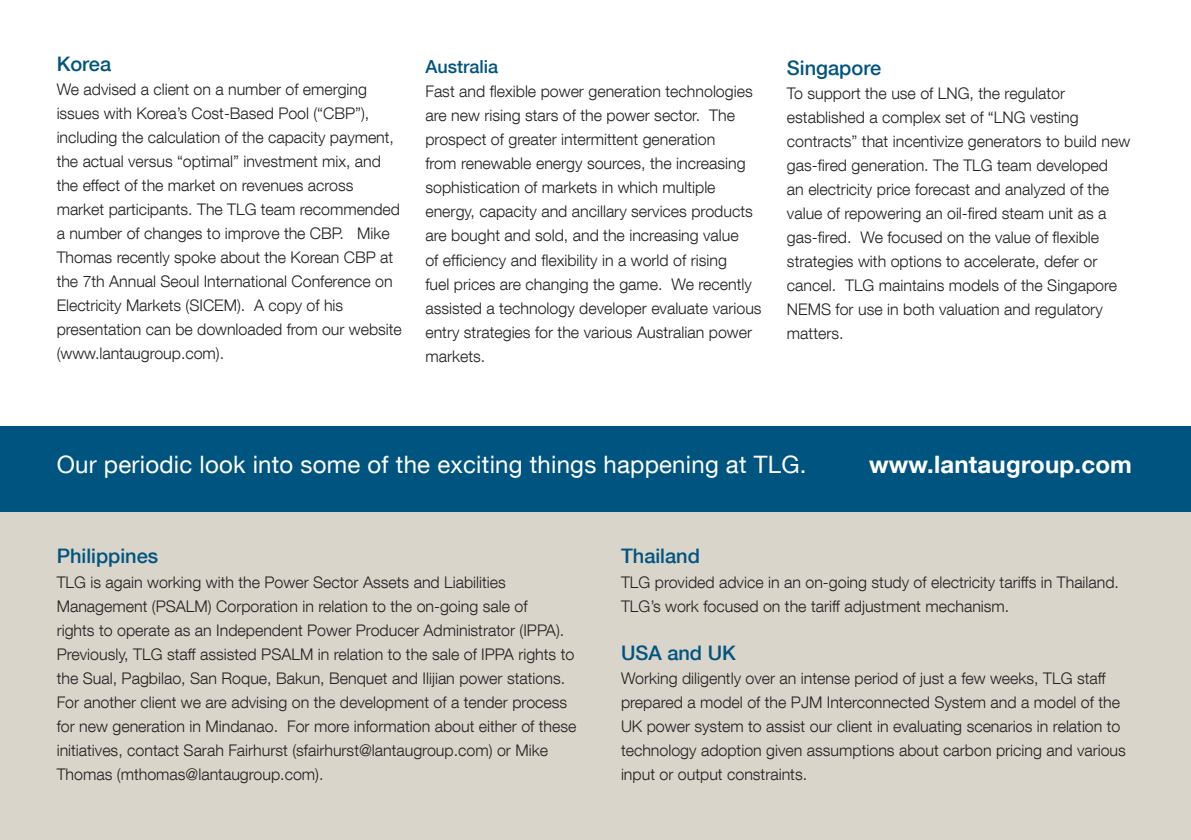
<style>
.page{position:relative;width:1191px;height:840px;background:#fff}
.page>*{position:absolute;margin:0;border:0;box-sizing:border-box;transform-origin:0 0}
.In_this_issue_summar{font:24px "Helvetica Neue LT Com";letter-spacing:.01em;color:#fff}
.In_this_issue_summar-2{font:700 24px "Helvetica Neue LT Com";letter-spacing:.01em;color:#fff}
.Body{font:500 20px "Helvetica Neue LT Com";color:#005480}
.Body-2{font:500 18px "Helvetica Neue LT Com";color:#005480}
.Body-3{font:300 16px/24px "Helvetica Neue LT Com";color:#231f20}
.Heading2{font:300 16px/24px "Helvetica Neue LT Com";color:#231f20}
</style>
<div class="page">
<div style="left:0;top:485px;width:1191px;height:354px;background:#dad5ca"></div>
<div style="left:0;top:426px;width:1191px;height:85px;background:#005480"></div>
<p class="Body" style="left:57px;top:52px;width:56px">Korea</p>
<p class="Heading2" style="left:57px;top:77px;width:347px">We advised a client on a number of emerging issues with Korea’s Cost-Based Pool (“CBP”), including the calculation of the capacity payment, the actual versus “optimal” investment mix, and the effect of the market on revenues across market participants. The TLG team recommended a number of changes to improve the CBP. Mike Thomas recently spoke about the Korean CBP at the 7th Annual Seoul International Conference on Electricity Markets (SICEM). A copy of his presentation can be downloaded from our website (www.lantaugroup.com).</p>
<p class="Body-2" style="left:425px;top:56px;width:74px">Australia</p>
<p class="Body-3" style="left:425px;top:79px;width:338px">Fast and flexible power generation technologies are new rising stars of the power sector. The prospect of greater intermittent generation<br>from renewable energy sources, the increasing sophistication of markets in which multiple energy, capacity and ancillary services products are bought and sold, and the increasing value<br>of efficiency and flexibility in a world of rising<br>fuel prices are changing the game. We recently assisted a technology developer evaluate various entry strategies for the various Australian power markets.</p>
<p class="Body" style="left:787px;top:55px;width:96px">Singapore</p>
<p class="Body-3" style="left:787px;top:81px;width:345px">To support the use of LNG, the regulator established a complex set of “LNG vesting contracts” that incentivize generators to build new gas-fired generation. The TLG team developed<br>an electricity price forecast and analyzed of the value of repowering an oil-fired steam unit as a gas-fired. We focused on the value of flexible strategies with options to accelerate, defer or cancel. TLG maintains models of the Singapore NEMS for use in both valuation and regulatory matters.</p>
<p class="In_this_issue_summar" style="left:57px;top:449px;width:751px">Our periodic look into some of the exciting things happening at TLG.</p>
<p class="In_this_issue_summar-2" style="left:869px;top:449px;width:264px">www.lantaugroup.com</p>
<p class="Body" style="left:57px;top:544px;width:103px">Philippines</p>
<p class="Body-3" style="left:57px;top:569px;width:521px">TLG is again working with the Power Sector Assets and Liabilities Management (PSALM) Corporation in relation to the on-going sale of<br>rights to operate as an Independent Power Producer Administrator (IPPA).<br>Previously, TLG staff assisted PSALM in relation to the sale of IPPA rights to the Sual, Pagbilao, San Roque, Bakun, Benquet and Ilijian power stations.<br>For another client we are advising on the development of a tender process for new generation in Mindanao. For more information about either of these initiatives, contact Sarah Fairhurst (sfairhurst@lantaugroup.com) or Mike Thomas (mthomas@lantaugroup.com).</p>
<p class="Body" style="left:621px;top:544px;width:80px">Thailand</p>
<p class="Body-3" style="left:621px;top:569px;width:499px">TLG provided advice in an on-going study of electricity tariffs in Thailand.<br>TLG’s work focused on the tariff adjustment mechanism.</p>
<p class="Body" style="left:621px;top:640px;width:116px">USA and UK</p>
<p class="Body-3" style="left:621px;top:665px;width:506px">Working diligently over an intense period of just a few weeks, TLG staff prepared a model of the PJM Interconnected System and a model of the UK power system to assist our client in evaluating scenarios in relation to technology adoption given assumptions about carbon pricing and various input or output constraints.</p>
</div>
